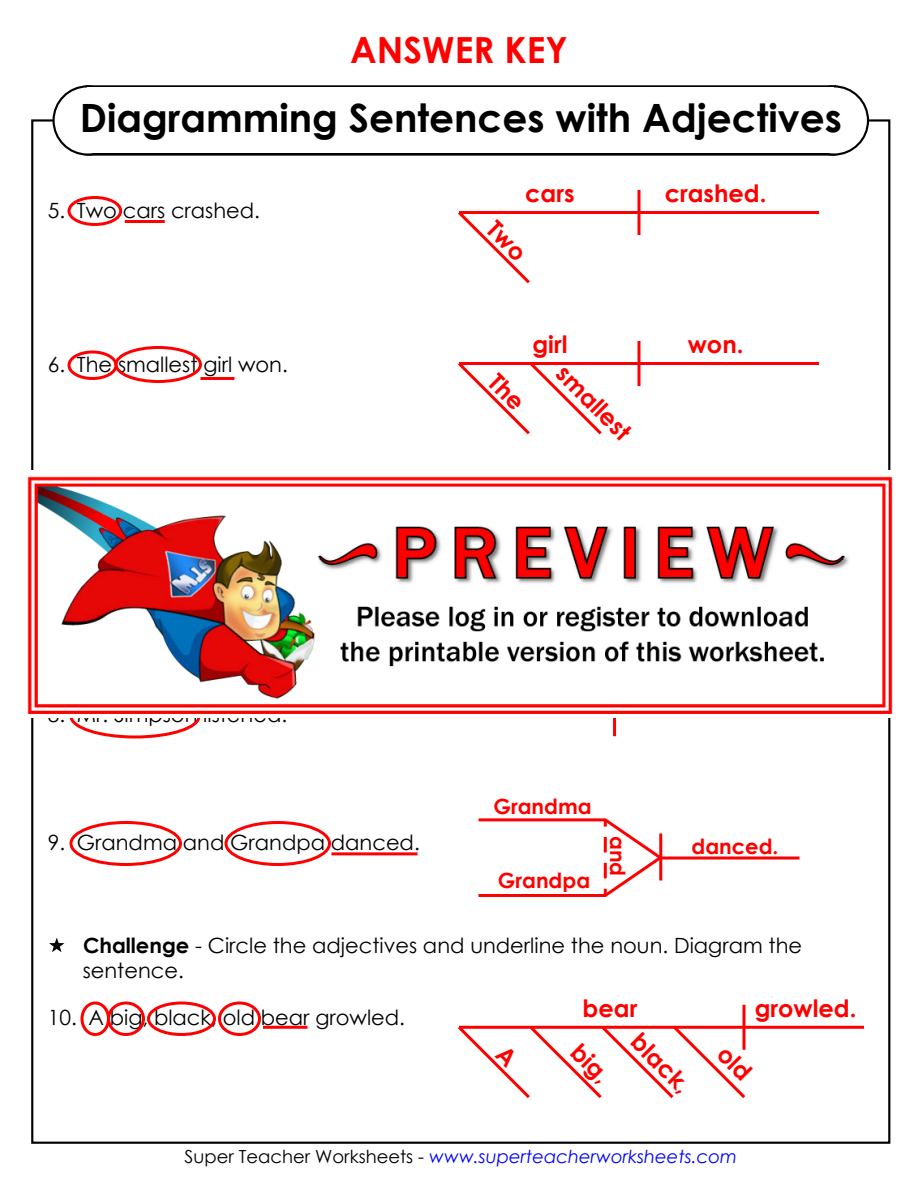
<style>
.page{position:relative;width:918px;height:1188px;background:#fff}
.page>*{position:absolute;margin:0;border:0;box-sizing:border-box;transform-origin:0 0}
.t1{font:700 39px "Century Gothic 2";color:#000}
.t2{font:700 36px "Century Gothic 2";color:#f00}
.t3{font:700 24px "Century Gothic 2";color:#f00}
.t4{font:21px/25.2px "Century Gothic 2";color:#000}
.t5{font:700 21px "Century Gothic 2";color:#f00}
.t6{font:italic 18px "Century Gothic 2";color:#00f}
.s1{font-weight:700}
.s2{font-style:normal;color:#000}
</style>
<div class="page">
<div style="left:799px;top:85px;width:70px;height:71px;border:4px solid #000;border-radius:50%"></div>
<div style="left:86px;top:85px;width:750px;height:71px;border:4px solid #000"></div>
<div style="left:53px;top:85px;width:70px;height:71px;border:4px solid #000;border-radius:50%"></div>
<div style="left:801px;top:87px;width:66px;height:66px;background:#fff;border-radius:50%"></div>
<div style="left:88px;top:87px;width:746px;height:66px;background:#fff"></div>
<div style="left:55px;top:87px;width:66px;height:66px;background:#fff;border-radius:50%"></div>
<svg style="left:49px;top:938px;width:15px;height:14px"></svg>
<svg style="left:478px;top:818px;width:322px;height:79px"></svg>
<hr style="left:659px;top:834px;width:3px;height:47px;background:#f00">
<hr style="left:613px;top:689px;width:3px;height:47px;background:#f00">
<hr style="left:459px;top:211px;width:360px;height:3px;background:#f00">
<hr style="left:638px;top:190px;width:2px;height:45px;background:#f00">
<hr style="left:459px;top:362px;width:360px;height:3px;background:#f00">
<hr style="left:638px;top:341px;width:2px;height:45px;background:#f00">
<hr style="left:459px;top:1026px;width:405px;height:3px;background:#f00">
<svg style="left:742px;top:1005px;width:4px;height:18px"></svg>
<div style="left:68px;top:196px;width:54px;height:30px;border:3px solid #f00;border-radius:50%"></div>
<div style="left:68px;top:350px;width:49px;height:30px;border:3px solid #f00;border-radius:50%"></div>
<div style="left:114px;top:346px;width:88px;height:37px;border:3px solid #f00;border-radius:50%"></div>
<hr style="left:125px;top:220px;width:40px;height:3px;background:#f00">
<hr style="left:201px;top:377px;width:33px;height:3px;background:#f00">
<div style="left:69px;top:694px;width:132px;height:45px;border:3px solid #f00;border-radius:50%"></div>
<div style="left:69px;top:821px;width:113px;height:45px;border:3px solid #f00;border-radius:50%"></div>
<div style="left:225px;top:821px;width:106px;height:45px;border:3px solid #f00;border-radius:50%"></div>
<hr style="left:332px;top:852px;width:86px;height:3px;background:#f00">
<div style="left:80px;top:1002px;width:30px;height:34px;border:3px solid #f00;border-radius:50%"></div>
<div style="left:107px;top:1002px;width:38px;height:34px;border:3px solid #f00;border-radius:50%"></div>
<div style="left:147px;top:1002px;width:69px;height:34px;border:3px solid #f00;border-radius:50%"></div>
<div style="left:218px;top:1002px;width:43px;height:34px;border:3px solid #f00;border-radius:50%"></div>
<hr style="left:263px;top:1026px;width:44px;height:3px;background:#f00">
<img style="left:27px;top:476px;width:866px;height:242px">
<svg style="left:458px;top:212px;width:72px;height:72px"></svg>
<svg style="left:458px;top:363px;width:144px;height:72px"></svg>
<svg style="left:458px;top:1023px;width:295px;height:75px"></svg>
<h2 class="t2" style="left:350px;top:23px;width:219px">ANSWER KEY</h2>
<h1 class="t1" style="left:80px;top:88px;width:764px">Diagramming Sentences with Adjectives</h1>
<p class="t4" style="left:48px;top:197px;width:214px">5. Two cars crashed.</p>
<p class="t4" style="left:48px;top:351px;width:242px">6. The smallest girl won.</p>
<p class="t3" style="left:525px;top:176px;width:51px">cars</p>
<p class="t3" style="left:665px;top:176px;width:103px">crashed.</p>
<p class="t3" style="left:532px;top:327px;width:37px">girl</p>
<p class="t3" style="left:573px;top:356px;width:95px;rotate:45deg">smallest</p>
<p class="t3" style="left:688px;top:327px;width:57px">won.</p>
<p class="t4" style="left:48px;top:701px;width:241px">8. Mr. Simpson listened.</p>
<p class="t4" style="left:48px;top:830px;width:374px">9. Grandma and Grandpa danced.</p>
<p class="t5" style="left:493px;top:790px;width:100px">Grandma</p>
<p class="t5" style="left:498px;top:864px;width:94px">Grandpa</p>
<p class="t5" style="left:634px;top:836px;width:42px;rotate:90deg">and</p>
<p class="t5" style="left:692px;top:830px;width:88px">danced.</p>
<p class="t4" style="left:83px;top:933px;width:721px"><span class="s1">Challenge</span> - Circle the adjectives and underline the noun. Diagram the sentence.</p>
<p class="t4" style="left:48px;top:1004px;width:359px">10. A big, black, old bear growled.</p>
<p class="t3" style="left:583px;top:990px;width:56px">bear</p>
<p class="t3" style="left:588px;top:1035px;width:46px;rotate:45deg">big,</p>
<p class="t3" style="left:648px;top:1024px;width:75px;rotate:45deg">black,</p>
<p class="t3" style="left:755px;top:990px;width:103px">growled.</p>
<p class="t6" style="left:185px;top:1144px;width:554px"><span class="s2">Super Teacher Worksheets -</span> www.superteacherworksheets.com</p>
</div>
